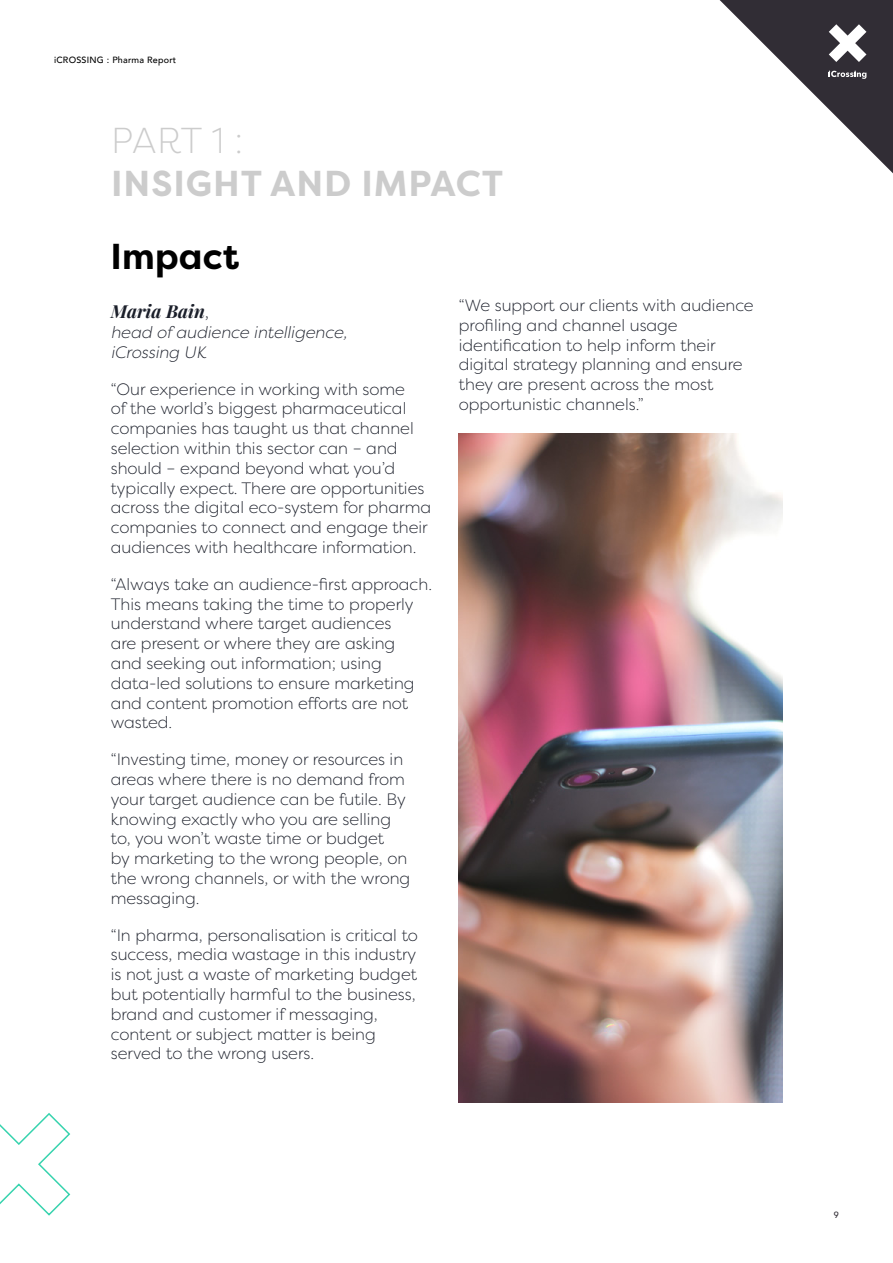
<style>
.page{position:relative;width:893px;height:1263px;background:#fff}
.page>*{position:absolute;margin:0;border:0;box-sizing:border-box;transform-origin:0 0}
.t1{font:700 36px "Filson Pro";letter-spacing:.025em;color:#ccc}
.t2{font:700 36px "Filson Pro";letter-spacing:.005em;color:#000}
.t3{font:300 36px "Filson Pro";color:#ccc}
.t4{font:italic 700 18px "Playfair Display";color:#1b1f2a}
.t5{font:300 16.5px/19.8px "Filson Pro";color:#1b1f2a}
.t6{font:italic 300 16.5px/19.8px "Filson Pro";color:#1b1f2a}
.t7{font:500 9px "Avenir";letter-spacing:.025em;color:#000}
.t8{font:500 9px "Avenir";color:#312d35}
.s1{font-family:"Filson Pro";font-weight:300;font-style:normal}
</style>
<div class="page">
<svg style="left:719px;top:0;width:174px;height:174px"></svg>
<svg style="left:0;top:1113px;width:71px;height:103px"></svg>
<img style="left:459px;top:434px;width:323px;height:668px">
<p class="t7" style="left:54px;top:52px;width:124px">iCROSSING : Pharma Report</p>
<h1 class="t3" style="left:111px;top:117px;width:133px">PART 1 :</h1>
<h1 class="t1" style="left:111px;top:161px;width:394px">INSIGHT AND IMPACT</h1>
<h1 class="t2" style="left:111px;top:234px;width:130px">Impact</h1>
<p class="t4" style="left:111px;top:297px;width:100px">Maria Bain<span class="s1">,</span></p>
<p class="t6" style="left:111px;top:322px;width:238px">head of audience intelligence, iCrossing UK</p>
<p class="t5" style="left:111px;top:378px;width:322px">“Our experience in working with some<br>of the world’s biggest pharmaceutical companies has taught us that channel selection within this sector can – and should – expand beyond what you’d typically expect. There are opportunities across the digital eco-system for pharma companies to connect and engage their audiences with healthcare information.</p>
<p class="t5" style="left:111px;top:574px;width:323px">“Always take an audience-first approach.<br>This means taking the time to properly understand where target audiences<br>are present or where they are asking<br>and seeking out information; using data-led solutions to ensure marketing and content promotion efforts are not wasted.</p>
<p class="t5" style="left:111px;top:749px;width:301px">“Investing time, money or resources in areas where there is no demand from your target audience can be futile. By knowing exactly who you are selling to, you won’t waste time or budget<br>by marketing to the wrong people, on the wrong channels, or with the wrong messaging.</p>
<p class="t5" style="left:111px;top:925px;width:309px">“In pharma, personalisation is critical to success, media wastage in this industry is not just a waste of marketing budget but potentially harmful to the business, brand and customer if messaging, content or subject matter is being served to the wrong users.</p>
<p class="t5" style="left:459px;top:295px;width:296px">“We support our clients with audience profiling and channel usage identification to help inform their digital strategy planning and ensure they are present across the most opportunistic channels.”</p>
<p class="t8" style="left:834px;top:1207px;width:7px">9</p>
</div>
